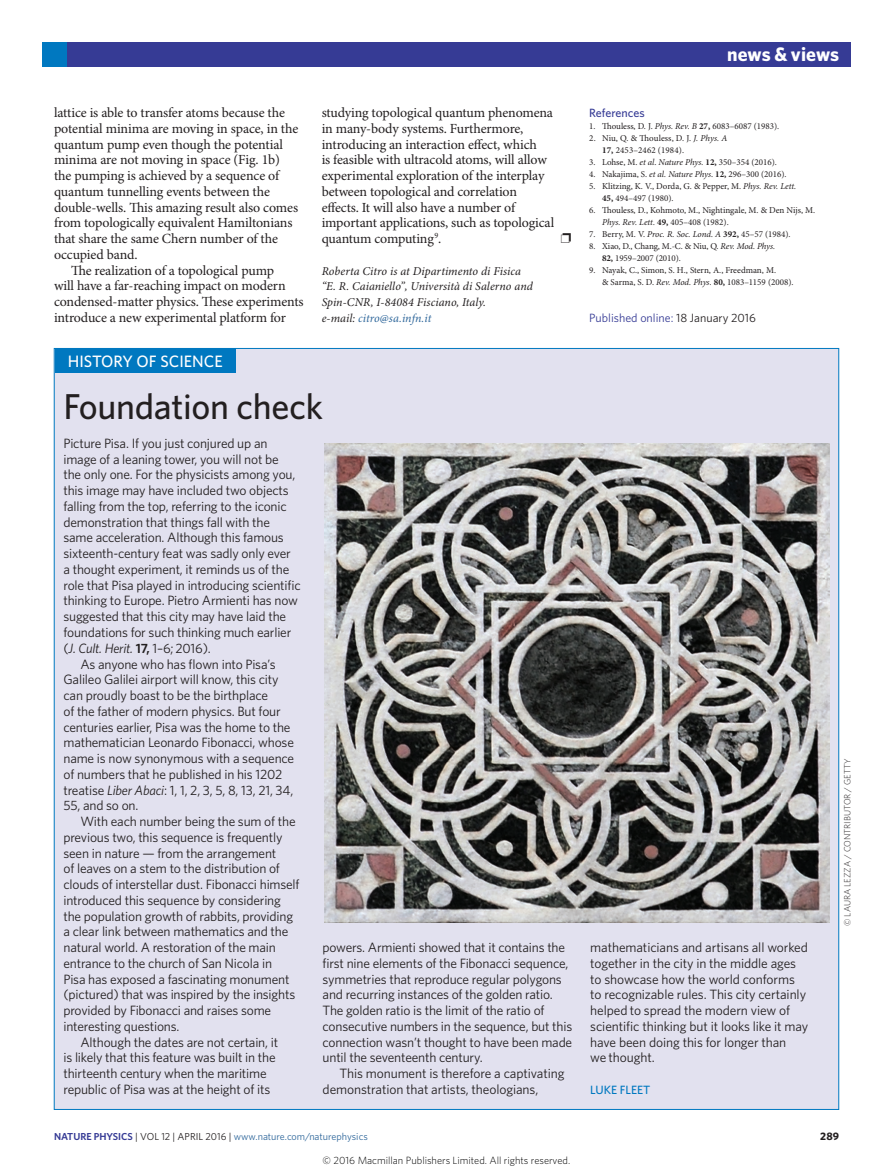
<style>
.page{position:relative;width:893px;height:1174px;background:#fff}
.page>*{position:absolute;margin:0;border:0;box-sizing:border-box;transform-origin:0 0}
.Pic_story_title{font:500 36px "Whitney";letter-spacing:-.01em;color:#231f20}
.t1{font:700 19.5px "Whitney";color:#fff}
.Pic_story_subject{font:500 16.5px "Whitney";color:#fff}
.Body_text{font:13.95px/15.8px "Minion Pro";letter-spacing:-.01em;color:#231f20}
.Pic_story_body_text{font:13.5px/15.8px "Whitney";letter-spacing:-.015em;color:#231f20}
.Pic_story_body_firs{font:13.5px/15.8px "Whitney";letter-spacing:-.015em;color:#231f20}
.Author_information{font:italic 12px/15.8px "Minion Pro";color:#231f20}
.Published_Corrected{font:12px "Whitney";color:#363b95}
.Ref_head{font:500 12px "Whitney";color:#363b95}
.Pic_story_author{font:500 12px "Whitney";color:#0078c0}
.t2{font:700 10.8px "Whitney";color:#231f20}
.t3{font:300 10.5px "Whitney";color:#000}
.t4{font:10.2px "Whitney";color:#2f679b}
.References{font:9px/12px "Minion Pro";color:#231f20}
.Picture_credit{font:9px "Whitney Light 2";color:#231f20}
.s1{color:#2f679b}
.s2{font-style:italic}
.s3{font-weight:600}
.s4{font-weight:700}
.s5{color:#231f20}
.s6{font-weight:600;color:#363b95}
</style>
<div class="page">
<div style="left:43px;top:43px;width:807px;height:24px;background:#363b95"></div>
<div style="left:43px;top:43px;width:24px;height:24px;background:#0078c0"></div>
<div style="left:54px;top:348px;width:785px;height:761px;background:#e2e1ef"></div>
<div style="left:55px;top:348px;width:181px;height:24px;background:#0078c0"></div>
<img style="left:325px;top:443px;width:504px;height:479px">
<h2 class="t1" style="left:727px;top:41px;width:114px">news &amp; views</h2>
<p class="Body_text" style="left:54px;top:105px;width:246px">lattice is able to transfer atoms because the potential minima are moving in space, in the quantum pump even though the potential minima are not moving in space (Fig. 1b) the pumping is achieved by a sequence of quantum tunnelling events between the double-wells. This amazing result also comes from topologically equivalent Hamiltonians that share the same Chern number of the occupied band.</p>
<p class="Body_text" style="left:54px;top:263px;width:251px;text-indent:17px">The realization of a topological pump<br>will have a far-reaching impact on modern condensed-matter physics. These experiments introduce a new experimental platform for</p>
<p class="Pic_story_subject" style="left:68px;top:350px;width:156px">HISTORY OF SCIENCE</p>
<p class="Body_text" style="left:322px;top:105px;width:234px">studying topological quantum phenomena in many-body systems. Furthermore, introducing an interaction effect, which<br>is feasible with ultracold atoms, will allow experimental exploration of the interplay between topological and correlation effects. It will also have a number of important applications, such as topological quantum computing<sup>9</sup>.</p>
<p class="Author_information" style="left:322px;top:263px;width:213px">Roberta Citro is at Dipartimento di Fisica “E. R. Caianiello”, Università di Salerno and Spin-CNR, I-84084 Fisciano, Italy.<br>e-mail: <span class="s1">citro@sa.infn.it</span></p>
<p class="Pic_story_title" style="left:63px;top:382px;width:261px">Foundation check</p>
<p class="Pic_story_body_firs" style="left:63px;top:435px;width:239px">Picture Pisa. If you just conjured up an image of a leaning tower, you will not be<br>the only one. For the physicists among you, this image may have included two objects falling from the top, referring to the iconic demonstration that things fall with the same acceleration. Although this famous sixteenth-century feat was sadly only ever a thought experiment, it reminds us of the role that Pisa played in introducing scientific thinking to Europe. Pietro Armienti has now suggested that this city may have laid the foundations for such thinking much earlier (<span class="s2">J. Cult. Herit.</span> <span class="s3">17,</span> 1–6; 2016).</p>
<p class="Pic_story_body_text" style="left:63px;top:655px;width:232px;text-indent:17px">As anyone who has flown into Pisa’s Galileo Galilei airport will know, this city can proudly boast to be the birthplace<br>of the father of modern physics. But four centuries earlier, Pisa was the home to the mathematician Leonardo Fibonacci, whose name is now synonymous with a sequence of numbers that he published in his 1202 treatise <span class="s2">Liber Abaci</span>: 1, 1, 2, 3, 5, 8, 13, 21, 34, 55, and so on.</p>
<p class="Pic_story_body_text" style="left:63px;top:813px;width:238px;text-indent:17px">With each number being the sum of the previous two, this sequence is frequently seen in nature — from the arrangement<br>of leaves on a stem to the distribution of clouds of interstellar dust. Fibonacci himself introduced this sequence by considering the population growth of rabbits, providing a clear link between mathematics and the natural world. A restoration of the main entrance to the church of San Nicola in<br>Pisa has exposed a fascinating monument (pictured) that was inspired by the insights provided by Fibonacci and raises some interesting questions.</p>
<p class="Pic_story_body_text" style="left:63px;top:1033px;width:216px;text-indent:17px">Although the dates are not certain, it is likely that this feature was built in the thirteenth century when the maritime republic of Pisa was at the height of its</p>
<p class="Pic_story_body_text" style="left:323px;top:939px;width:251px">powers. Armienti showed that it contains the first nine elements of the Fibonacci sequence, symmetries that reproduce regular polygons and recurring instances of the golden ratio.<br>The golden ratio is the limit of the ratio of consecutive numbers in the sequence, but this connection wasn’t thought to have been made until the seventeenth century.</p>
<p class="Pic_story_body_text" style="left:323px;top:1065px;width:243px;text-indent:17px">This monument is therefore a captivating demonstration that artists, theologians,</p>
<p class="Ref_head" style="left:589px;top:105px;width:57px">References</p>
<p class="References" style="left:589px;top:120px;width:191px">1. Thouless, D. J. <span class="s2">Phys. Rev. B</span> <span class="s4">27,</span> 6083–6087 (1983).</p>
<p class="References" style="left:602px;top:132px;width:127px;text-indent:-13px">2. Niu, Q. &amp; Thouless, D. J. <span class="s2">J. Phys. A<br></span><span class="s4">17,</span> 2453–2462 (1984).</p>
<p class="References" style="left:589px;top:156px;width:189px">3. Lohse, M. <span class="s2">et al</span>. <span class="s2">Nature Phys.</span> <span class="s4">12,</span> 350–354 (2016).</p>
<p class="References" style="left:589px;top:168px;width:199px">4. Nakajima, S. <span class="s2">et al. Nature Phys</span>. <span class="s4">12,</span> 296–300 (2016).</p>
<p class="References" style="left:602px;top:180px;width:196px;text-indent:-13px">5. Klitzing, K. V., Dorda, G. &amp; Pepper, M. <span class="s2">Phys. Rev. Lett.<br></span><span class="s4">45,</span> 494–497 (1980).</p>
<p class="References" style="left:602px;top:204px;width:215px;text-indent:-13px">6. Thouless, D., Kohmoto, M., Nightingale, M. &amp; Den Nijs, M.<br><span class="s2">Phys. Rev. Lett.</span> <span class="s4">49,</span> 405–408 (1982).</p>
<p class="References" style="left:589px;top:228px;width:203px">7. Berry, M. V. <span class="s2">Proc. R. Soc. Lond. A</span> <span class="s4">392,</span> 45–57 (1984).</p>
<p class="References" style="left:602px;top:240px;width:175px;text-indent:-13px">8. Xiao, D., Chang, M.‑C. &amp; Niu, Q. <span class="s2">Rev. Mod. Phys.<br></span><span class="s4">82,</span> 1959–2007 (2010).</p>
<p class="References" style="left:602px;top:264px;width:193px;text-indent:-13px">9. Nayak, C., Simon, S. H., Stern, A., Freedman, M.<br>&amp; Sarma, S. D. <span class="s2">Rev. Mod. Phys.</span> <span class="s4">80,</span> 1083–1159 (2008).</p>
<p class="Published_Corrected" style="left:589px;top:310px;width:168px">Published online: <span class="s5">18 January 2016</span></p>
<p class="Pic_story_body_text" style="left:590px;top:939px;width:220px">mathematicians and artisans all worked together in the city in the middle ages to showcase how the world conforms to recognizable rules. This city certainly helped to spread the modern view of scientific thinking but it looks like it may have been doing this for longer than<br>we thought.</p>
<p class="Pic_story_author" style="left:590px;top:1081px;width:62px">LUKE FLEET</p>
<p class="Picture_credit" style="left:841px;top:926px;width:169px;rotate:-90deg">© LAURA LEZZA / CONTRIBUTOR / GETTY</p>
<p class="t4" style="left:54px;top:1129px;width:315px"><span class="s6">NATURE PHYSICS</span> <span class="s5">| VOL 12 | APRIL 2016 |</span> www.nature.com/naturephysics</p>
<p class="t2" style="left:820px;top:1129px;width:20px">289</p>
<p class="t3" style="left:323px;top:1153px;width:249px">© 2016 Macmillan Publishers Limited. All rights reserved.</p>
</div>
